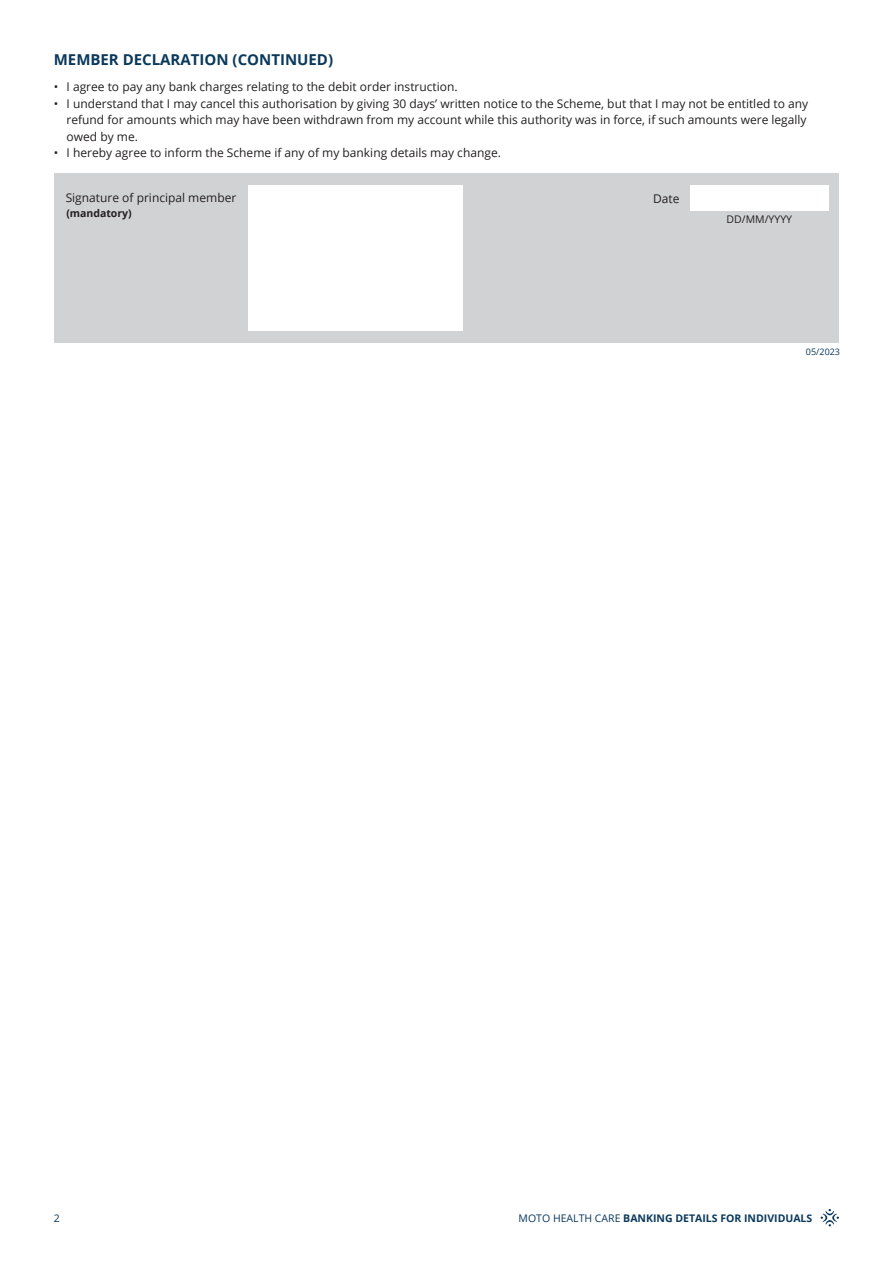
<style>
.page{position:relative;width:893px;height:1263px;background:#fff}
.page>*{position:absolute;margin:0;border:0;box-sizing:border-box;transform-origin:0 0}
.t1{font:700 15px "Open Sans";color:#0a395c}
.t2{font:12px/16.5px "Open Sans";color:#231f20}
.t3{font:700 10.5px "Open Sans";color:#0a395c}
.t4{font:700 10.5px "Open Sans";color:#231f20}
.t5{font:10.5px "Open Sans";color:#231f20}
.t6{font:10.5px "Open Sans";color:#0a395c}
.t7{font:9px "Open Sans";color:#0a395c}
.s1{font-weight:400}
</style>
<div class="page">
<svg style="left:821px;top:1209px;width:18px;height:17px"></svg>
<div style="left:54px;top:174px;width:785px;height:169px;background:#d1d2d4"></div>
<div style="left:690px;top:186px;width:138px;height:25px;background:#fff"></div>
<div style="left:248px;top:186px;width:214px;height:145px;background:#fff"></div>
<p class="t1" style="left:54px;top:49px;width:281px">MEMBER DECLARATION (CONTINUED)</p>
<p class="t2" style="left:54px;top:78px;width:405px">• I agree to pay any bank charges relating to the debit order instruction.</p>
<p class="t2" style="left:67px;top:95px;width:743px;text-indent:-13px">• I understand that I may cancel this authorisation by giving 30 days’ written notice to the Scheme, but that I may not be entitled to any refund for amounts which may have been withdrawn from my account while this authority was in force, if such amounts were legally owed by me.</p>
<p class="t2" style="left:54px;top:144px;width:449px">• I hereby agree to inform the Scheme if any of my banking details may change.</p>
<p class="t2" style="left:653px;top:190px;width:28px">Date</p>
<p class="t5" style="left:727px;top:212px;width:67px">DD/MM/YYYY</p>
<p class="t2" style="left:66px;top:189px;width:172px">Signature of principal member</p>
<p class="t4" style="left:66px;top:206px;width:67px">(mandatory)</p>
<p class="t7" style="left:806px;top:346px;width:36px">05/2023</p>
<p class="t6" style="left:54px;top:1211px;width:8px">2</p>
<p class="t3" style="left:519px;top:1211px;width:295px"><span class="s1">MOTO HEALTH CARE</span> BANKING DETAILS FOR INDIVIDUALS</p>
</div>
